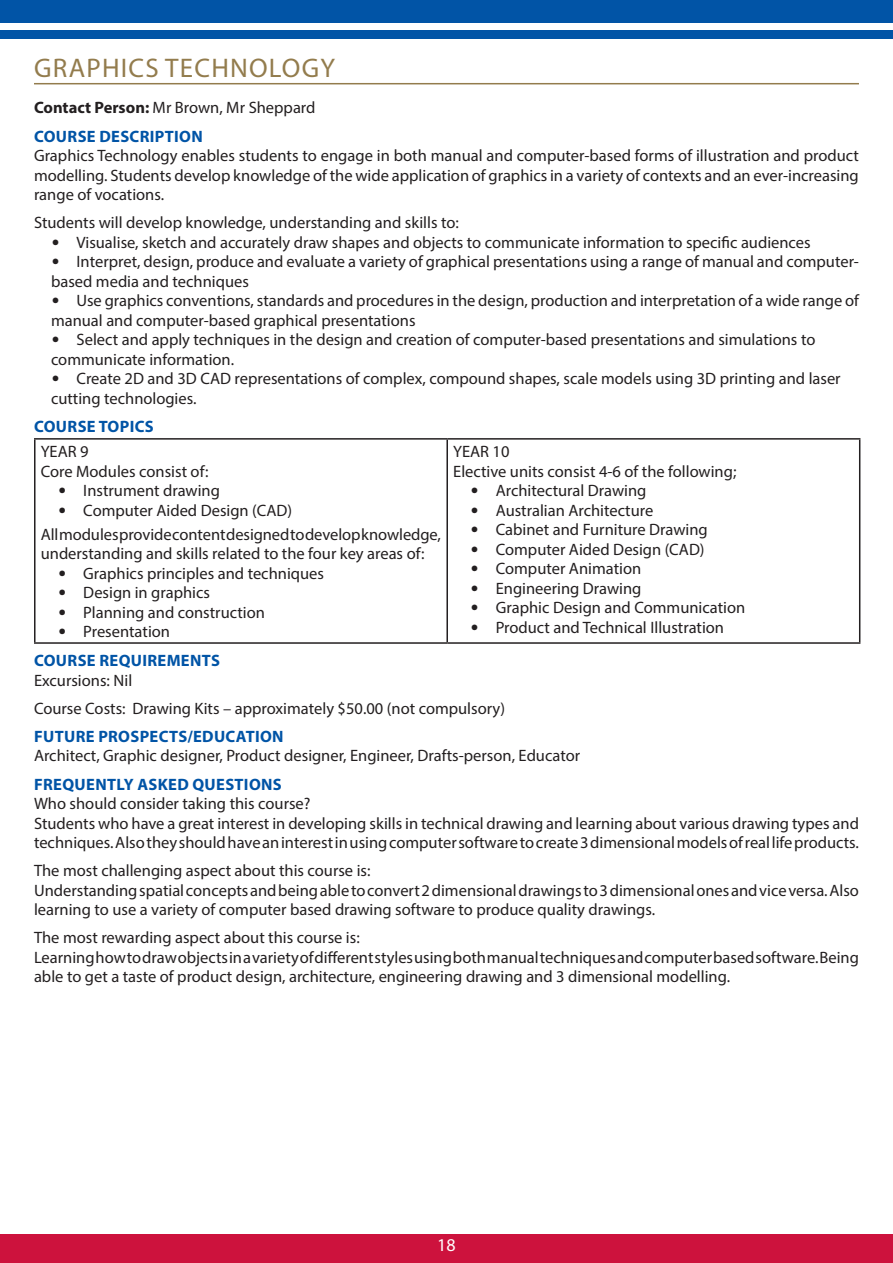
<style>
.page{position:relative;width:893px;height:1263px;background:#fff}
.page>*{position:absolute;margin:0;border:0;box-sizing:border-box;transform-origin:0 0}
.Heading_1{font:27px "Myriad Pro";letter-spacing:.045em;color:#937c4d}
.t1{font:18px "Myriad Pro";color:#fff}
.Paragraph_Body{font:16.5px/19.5px "Myriad Pro";color:#231f20}
.Paragrapaph_Semi_bol{font:16.5px "Myriad Pro";color:#231f20}
.Sub_Head_10{font:700 16.5px "Myriad Pro";letter-spacing:.02em;color:#0154a6}
.s1{font-weight:700}
.s2{font-family:"Calibri";font-size:18px}
</style>
<div class="page">
<div style="left:0;top:1234px;width:893px;height:29px;background:#cd123d"></div>
<div style="left:0;top:0;width:893px;height:22px;background:#0154a6"></div>
<div style="left:0;top:31px;width:893px;height:8px;background:#0154a6"></div>
<hr style="left:34px;top:83px;width:825px;height:1px;background:#937c4d">
<hr style="left:34px;top:438px;width:413px;height:2px;background:#231f20">
<hr style="left:34px;top:440px;width:2px;height:202px;background:#231f20">
<hr style="left:447px;top:438px;width:413px;height:2px;background:#231f20">
<hr style="left:446px;top:440px;width:2px;height:202px;background:#231f20">
<hr style="left:859px;top:440px;width:1px;height:202px;background:#231f20">
<hr style="left:34px;top:642px;width:413px;height:2px;background:#231f20">
<hr style="left:447px;top:642px;width:413px;height:2px;background:#231f20">
<p class="Heading_1" style="left:34px;top:51px;width:302px">GRAPHICS TECHNOLOGY</p>
<p class="Paragraph_Body" style="left:34px;top:98px;width:283px"><span class="s1">Contact Person:</span> Mr Brown, Mr Sheppard</p>
<p class="Sub_Head_10" style="left:34px;top:125px;width:170px">COURSE DESCRIPTION</p>
<p class="Paragraph_Body" style="left:34px;top:146px;width:826px;text-align:justify">Graphics Technology enables students to engage in both manual and computer-based forms of illustration and product modelling. Students develop knowledge of the wide application of graphics in a variety of contexts and an ever-increasing range of vocations.</p>
<p class="Paragraph_Body" style="left:34px;top:213px;width:426px">Students will develop knowledge, understanding and skills to:</p>
<p class="Paragraph_Body" style="left:51px;top:232px;width:761px"><span class="s2">•</span> Visualise, sketch and accurately draw shapes and objects to communicate information to specific audiences</p>
<p class="Paragraph_Body" style="left:51px;top:252px;width:809px"><span class="s2">•</span> Interpret, design, produce and evaluate a variety of graphical presentations using a range of manual and computer&shy;based media and techniques</p>
<p class="Paragraph_Body" style="left:51px;top:291px;width:809px"><span class="s2">•</span> Use graphics conventions, standards and procedures in the design, production and interpretation of a wide range of manual and computer-based graphical presentations</p>
<p class="Paragraph_Body" style="left:51px;top:330px;width:766px"><span class="s2">•</span> Select and apply techniques in the design and creation of computer-based presentations and simulations to communicate information.</p>
<p class="Paragraph_Body" style="left:51px;top:369px;width:791px"><span class="s2">•</span> Create 2D and 3D CAD representations of complex, compound shapes, scale models using 3D printing and laser cutting technologies.</p>
<p class="Sub_Head_10" style="left:34px;top:416px;width:121px">COURSE TOPICS</p>
<p class="Paragrapaph_Semi_bol" style="left:41px;top:441px;width:49px">YEAR 9</p>
<p class="Paragraph_Body" style="left:41px;top:461px;width:169px">Core Modules consist of:</p>
<p class="Paragraph_Body" style="left:58px;top:481px;width:164px"><span class="s2">•</span> Instrument drawing</p>
<p class="Paragraph_Body" style="left:58px;top:500px;width:236px"><span class="s2">•</span> Computer Aided Design (CAD)</p>
<p class="Paragraph_Body" style="left:41px;top:524px;width:402px">All modules provide content designed to develop knowledge, understanding and skills related to the four key areas of:</p>
<p class="Paragraph_Body" style="left:58px;top:563px;width:268px"><span class="s2">•</span> Graphics principles and techniques</p>
<p class="Paragraph_Body" style="left:58px;top:582px;width:154px"><span class="s2">•</span> Design in graphics</p>
<p class="Paragraph_Body" style="left:58px;top:602px;width:209px"><span class="s2">•</span> Planning and construction</p>
<p class="Paragraph_Body" style="left:58px;top:621px;width:114px"><span class="s2">•</span> Presentation</p>
<p class="Paragrapaph_Semi_bol" style="left:453px;top:441px;width:58px">YEAR 10</p>
<p class="Paragraph_Body" style="left:453px;top:461px;width:285px">Elective units consist 4-6 of the following;</p>
<p class="Paragraph_Body" style="left:470px;top:481px;width:178px"><span class="s2">•</span> Architectural Drawing</p>
<p class="Paragraph_Body" style="left:470px;top:500px;width:185px"><span class="s2">•</span> Australian Architecture</p>
<p class="Paragraph_Body" style="left:470px;top:520px;width:239px"><span class="s2">•</span> Cabinet and Furniture Drawing</p>
<p class="Paragraph_Body" style="left:470px;top:539px;width:236px"><span class="s2">•</span> Computer Aided Design (CAD)</p>
<p class="Paragraph_Body" style="left:470px;top:559px;width:172px"><span class="s2">•</span> Computer Animation</p>
<p class="Paragraph_Body" style="left:470px;top:578px;width:173px"><span class="s2">•</span> Engineering Drawing</p>
<p class="Paragraph_Body" style="left:470px;top:598px;width:277px"><span class="s2">•</span> Graphic Design and Communication</p>
<p class="Paragraph_Body" style="left:470px;top:617px;width:255px"><span class="s2">•</span> Product and Technical Illustration</p>
<p class="Sub_Head_10" style="left:34px;top:650px;width:187px">COURSE REQUIREMENTS</p>
<p class="Paragraph_Body" style="left:34px;top:670px;width:100px">Excursions: Nil</p>
<p class="Paragraph_Body" style="left:34px;top:698px;width:473px">Course Costs: Drawing Kits – approximately $50.00 (not compulsory)</p>
<p class="Sub_Head_10" style="left:34px;top:725px;width:251px">FUTURE PROSPECTS/EDUCATION</p>
<p class="Paragraph_Body" style="left:34px;top:746px;width:548px">Architect, Graphic designer, Product designer, Engineer, Drafts-person, Educator</p>
<p class="Sub_Head_10" style="left:34px;top:773px;width:249px">FREQUENTLY ASKED QUESTIONS</p>
<p class="Paragrapaph_Semi_bol" style="left:34px;top:793px;width:278px">Who should consider taking this course?</p>
<p class="Paragraph_Body" style="left:34px;top:813px;width:826px">Students who have a great interest in developing skills in technical drawing and learning about various drawing types and techniques. Also they should have an interest in using computer software to create 3 dimensional models of real life products.</p>
<p class="Paragrapaph_Semi_bol" style="left:34px;top:860px;width:338px">The most challenging aspect about this course is:</p>
<p class="Paragraph_Body" style="left:34px;top:880px;width:826px">Understanding spatial concepts and being able to convert 2 dimensional drawings to 3 dimensional ones and vice versa. Also learning to use a variety of computer based drawing software to produce quality drawings.</p>
<p class="Paragrapaph_Semi_bol" style="left:34px;top:927px;width:327px">The most rewarding aspect about this course is:</p>
<p class="Paragraph_Body" style="left:34px;top:947px;width:826px">Learning how to draw objects in a variety of different styles using both manual techniques and computer based software. Being able to get a taste of product design, architecture, engineering drawing and 3 dimensional modelling.</p>
<p class="t1" style="left:437px;top:1233px;width:20px">18</p>
</div>
